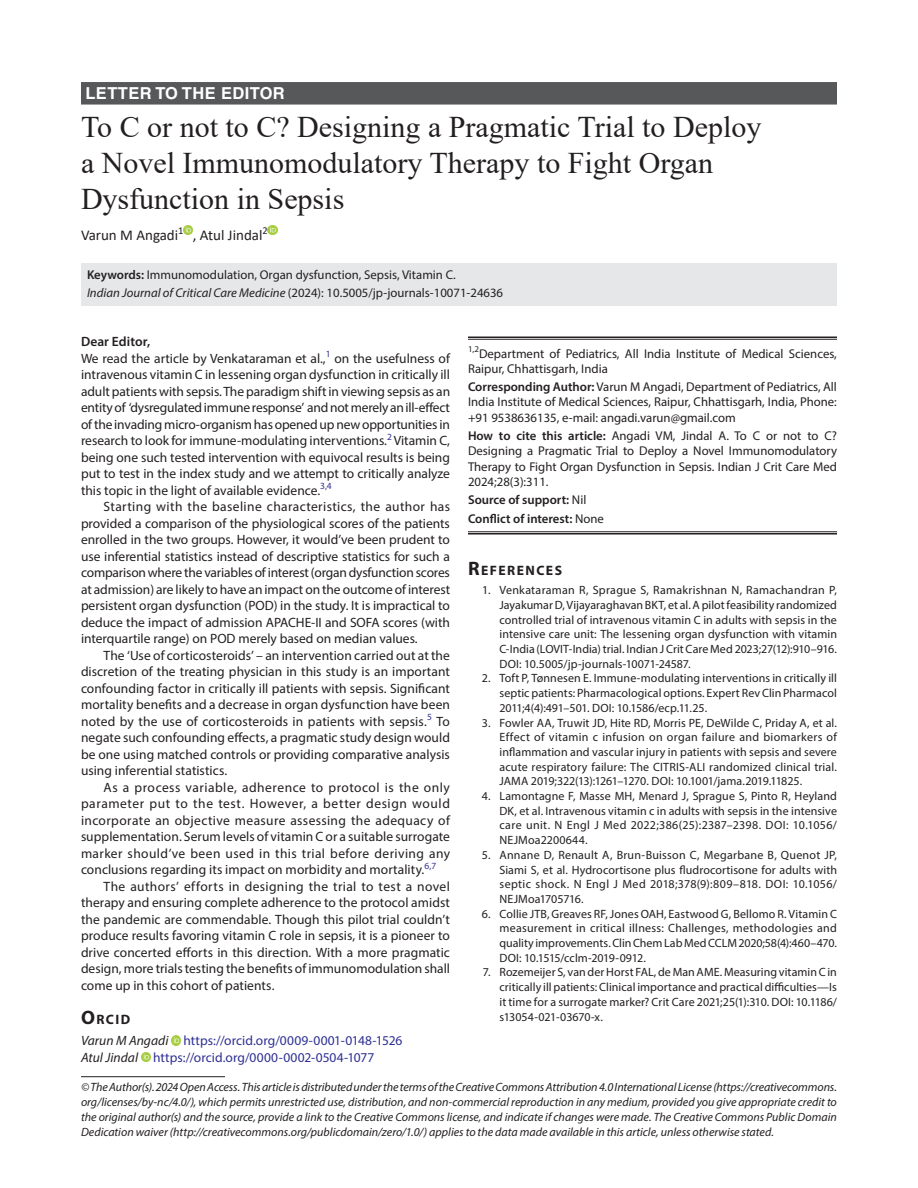
<style>
.page{position:relative;width:918px;height:1188px;background:#fff}
.page>*{position:absolute;margin:0;border:0;box-sizing:border-box;transform-origin:0 0}
.t1{font:30px/36px "Times New Roman";color:#231f20}
.ArticleType{font:700 16.5px "Helvetica LT Std";letter-spacing:.025em;color:#fff}
.AuthorName{font:15px "Calibri";color:#231f20}
.Head-1{font:700 13.65px "Myriad Pro";letter-spacing:.105em;color:#231f20}
.Para-Indent{font:13.5px/16.5px "Myriad Pro";color:#231f20;text-align:justify}
.Para-NoIndent{font:13.5px/16.5px "Myriad Pro";color:#231f20;text-align:justify}
.Para-NoIndent-2{font:13.5px "Myriad Pro";color:#2e3092}
.Para-NoIndent-3{font:600 13.5px "Myriad Pro";letter-spacing:.005em;color:#231f20}
.How_to_Cite{font:12.75px/15.3px "Myriad Pro";color:#231f20;text-align:justify}
.Corresponding_Author{font:12.75px/15.3px "Myriad Pro";color:#231f20;text-align:justify}
.Affiliation-first{font:12.75px/15.3px "Myriad Pro";color:#231f20}
.JT_DOI{font:12.75px "Myriad Pro";color:#231f20}
.Keywords{font:12.75px "Myriad Pro";color:#231f20}
.COI{font:600 12.75px "Myriad Pro";color:#231f20}
.Source{font:600 12.75px "Myriad Pro";color:#231f20}
.References{font:12px/14.7px "Myriad Pro";letter-spacing:.005em;color:#231f20;text-align:justify}
.FootNote{font:italic 12px/15px "Myriad Pro";color:#231f20;text-align:justify}
.s1{font-weight:600}
.s2{font-style:italic}
.s3{font-size:19.5px}
.s4{font-style:italic;color:#231f20}
.s5{font-weight:400}
</style>
<div class="page">
<div style="left:81px;top:82px;width:756px;height:23px;background:#57585a"></div>
<div style="left:81px;top:263px;width:756px;height:25px;background:#e6e7e9"></div>
<div style="left:81px;top:281px;width:756px;height:25px;background:#e6e7e9"></div>
<svg style="left:184px;top:225px;width:9px;height:9px"></svg>
<svg style="left:268px;top:225px;width:9px;height:9px"></svg>
<svg style="left:171px;top:1036px;width:9px;height:9px"></svg>
<svg style="left:141px;top:1052px;width:9px;height:10px"></svg>
<hr style="left:81px;top:1076px;width:144px;height:1px;background:#231f20">
<hr style="left:468px;top:337px;width:369px;height:1px;background:#231f20">
<hr style="left:468px;top:339px;width:369px;height:1px;background:#231f20">
<hr style="left:468px;top:532px;width:369px;height:1px;background:#231f20">
<hr style="left:468px;top:533px;width:369px;height:2px;background:#231f20">
<p class="ArticleType" style="left:86px;top:83px;width:201px">LETTER TO THE EDITOR</p>
<p class="t1" style="left:81px;top:108px;width:682px">To C or not to C? Designing a Pragmatic Trial to Deploy a Novel Immunomodulatory Therapy to Fight Organ<br>Dysfunction in Sepsis</p>
<p class="AuthorName" style="left:81px;top:225px;width:188px">Varun M Angadi<sup>1</sup> , Atul Jindal<sup>2</sup></p>
<p class="Keywords" style="left:87px;top:266px;width:370px"><span class="s1">Keywords:</span> Immunomodulation, Organ dysfunction, Sepsis, Vitamin C.</p>
<p class="JT_DOI" style="left:87px;top:284px;width:418px"><span class="s2">Indian Journal of Critical Care Medicine</span> (2024): 10.5005/jp-journals-10071-24636</p>
<p class="Para-NoIndent-3" style="left:81px;top:333px;width:71px">Dear Editor,</p>
<p class="Para-NoIndent" style="left:81px;top:350px;width:371px">We read the article by Venkataraman et al.,<sup>1</sup> on the usefulness of intravenous vitamin C in lessening organ dysfunction in critically ill adult patients with sepsis. The paradigm shift in viewing sepsis as an entity of ‘dysregulated immune response’ and not merely an ill-effect of the invading micro-organism has opened up new opportunities in research to look for immune-modulating interventions.<sup>2</sup> Vitamin C, being one such tested intervention with equivocal results is being put to test in the index study and we attempt to critically analyze this topic in the light of available evidence.<sup>3,4</sup></p>
<p class="Para-Indent" style="left:81px;top:498px;width:371px;text-indent:22px">Starting with the baseline characteristics, the author has provided a comparison of the physiological scores of the patients enrolled in the two groups. However, it would’ve been prudent to use inferential statistics instead of descriptive statistics for such a comparison where the variables of interest (organ dysfunction scores at admission) are likely to have an impact on the outcome of interest persistent organ dysfunction (POD) in the study. It is impractical to deduce the impact of admission APACHE-II and SOFA scores (with interquartile range) on POD merely based on median values.</p>
<p class="Para-Indent" style="left:81px;top:647px;width:371px;text-indent:22px">The ‘Use of corticosteroids’ – an intervention carried out at the discretion of the treating physician in this study is an important confounding factor in critically ill patients with sepsis. Significant mortality benefits and a decrease in organ dysfunction have been noted by the use of corticosteroids in patients with sepsis.<sup>5</sup> To negate such confounding effects, a pragmatic study design would be one using matched controls or providing comparative analysis using inferential statistics.</p>
<p class="Para-Indent" style="left:81px;top:779px;width:371px;text-indent:22px">As a process variable, adherence to protocol is the only parameter put to the test. However, a better design would incorporate an objective measure assessing the adequacy of supplementation. Serum levels of vitamin C or a suitable surrogate marker should’ve been used in this trial before deriving any conclusions regarding its impact on morbidity and mortality.<sup>6,7</sup></p>
<p class="Para-Indent" style="left:81px;top:878px;width:371px;text-indent:22px">The authors’ efforts in designing the trial to test a novel therapy and ensuring complete adherence to the protocol amidst the pandemic are commendable. Though this pilot trial couldn’t produce results favoring vitamin C role in sepsis, it is a pioneer to drive concerted efforts in this direction. With a more pragmatic design, more trials testing the benefits of immunomodulation shall come up in this cohort of patients.</p>
<p class="Head-1" style="left:81px;top:1011px;width:51px"><span class="s3">O</span>RCID</p>
<p class="Para-NoIndent-2" style="left:81px;top:1032px;width:323px"><span class="s4">Varun M Angadi</span> https://orcid.org/0009-0001-0148-1526</p>
<p class="Para-NoIndent-2" style="left:81px;top:1049px;width:295px"><span class="s4">Atul Jindal</span> https://orcid.org/0000-0002-0504-1077</p>
<p class="Affiliation-first" style="left:468px;top:345px;width:370px"><sup>1,2</sup>Department of Pediatrics, All India Institute of Medical Sciences,<br>Raipur, Chhattisgarh, India</p>
<p class="Corresponding_Author" style="left:468px;top:379px;width:371px"><span class="s1">Corresponding Author:</span> Varun M Angadi, Department of Pediatrics, All India Institute of Medical Sciences, Raipur, Chhattisgarh, India, Phone: +91 9538636135, e-mail: angadi.varun@gmail.com</p>
<p class="How_to_Cite" style="left:468px;top:428px;width:371px"><span class="s1">How to cite this article:</span> Angadi VM, Jindal A. To C or not to C?<br>Designing a Pragmatic Trial to Deploy a Novel Immunomodulatory Therapy to Fight Organ Dysfunction in Sepsis. Indian J Crit Care Med 2024;28(3):311.</p>
<p class="Source" style="left:468px;top:492px;width:120px">Source of support: <span class="s5">Nil</span></p>
<p class="COI" style="left:468px;top:510px;width:137px">Conflict of interest: <span class="s5">None</span></p>
<p class="Head-1" style="left:468px;top:562px;width:96px"><span class="s3">R</span>EFERENCES</p>
<p class="References" style="left:500px;top:583px;width:339px;text-indent:-17px">1. Venkataraman R, Sprague S, Ramakrishnan N, Ramachandran P, Jayakumar D, Vijayaraghavan BKT, et al. A pilot feasibility randomized controlled trial of intravenous vitamin C in adults with sepsis in the intensive care unit: The lessening organ dysfunction with vitamin C-India (LOVIT-India) trial. Indian J Crit Care Med 2023;27(12):910–916.<br>DOI: 10.5005/jp-journals-10071-24587.</p>
<p class="References" style="left:500px;top:671px;width:339px;text-indent:-18px">2. Toft P, Tønnesen E. Immune-modulating interventions in critically ill septic patients: Pharmacological options. Expert Rev Clin Pharmacol 2011;4(4):491–501. DOI: 10.1586/ecp.11.25.</p>
<p class="References" style="left:500px;top:715px;width:339px;text-indent:-18px">3. Fowler AA, Truwit JD, Hite RD, Morris PE, DeWilde C, Priday A, et al.<br>Effect of vitamin c infusion on organ failure and biomarkers of inflammation and vascular injury in patients with sepsis and severe acute respiratory failure: The CITRIS-ALI randomized clinical trial.<br>JAMA 2019;322(13):1261–1270. DOI: 10.1001/jama.2019.11825.</p>
<p class="References" style="left:500px;top:788px;width:339px;text-indent:-18px">4. Lamontagne F, Masse MH, Menard J, Sprague S, Pinto R, Heyland DK, et al. Intravenous vitamin c in adults with sepsis in the intensive care unit. N Engl J Med 2022;386(25):2387–2398. DOI: 10.1056/ NEJMoa2200644.</p>
<p class="References" style="left:500px;top:847px;width:339px;text-indent:-18px">5. Annane D, Renault A, Brun-Buisson C, Megarbane B, Quenot JP, Siami S, et al. Hydrocortisone plus fludrocortisone for adults with septic shock. N Engl J Med 2018;378(9):809–818. DOI: 10.1056/ NEJMoa1705716.</p>
<p class="References" style="left:500px;top:906px;width:339px;text-indent:-18px">6. Collie JTB, Greaves RF, Jones OAH, Eastwood G, Bellomo R. Vitamin C measurement in critical illness: Challenges, methodologies and quality improvements. Clin Chem Lab Med CCLM 2020;58(4):460–470.<br>DOI: 10.1515/cclm-2019-0912.</p>
<p class="References" style="left:500px;top:965px;width:339px;text-indent:-17px">7. Rozemeijer S, van der Horst FAL, de Man AME. Measuring vitamin C in critically ill patients: Clinical importance and practical difficulties—Is it time for a surrogate marker? Crit Care 2021;25(1):310. DOI: 10.1186/ s13054-021-03670-x.</p>
<p class="FootNote" style="left:81px;top:1079px;width:758px">© The Author(s). 2024 Open Access. This article is distributed under the terms of the Creative Commons Attribution 4.0 International License (https://creativecommons. org/licenses/by-nc/4.0/), which permits unrestricted use, distribution, and non-commercial reproduction in any medium, provided you give appropriate credit to the original author(s) and the source, provide a link to the Creative Commons license, and indicate if changes were made. The Creative Commons Public Domain Dedication waiver (http://creativecommons.org/publicdomain/zero/1.0/) applies to the data made available in this article, unless otherwise stated.</p>
</div>
